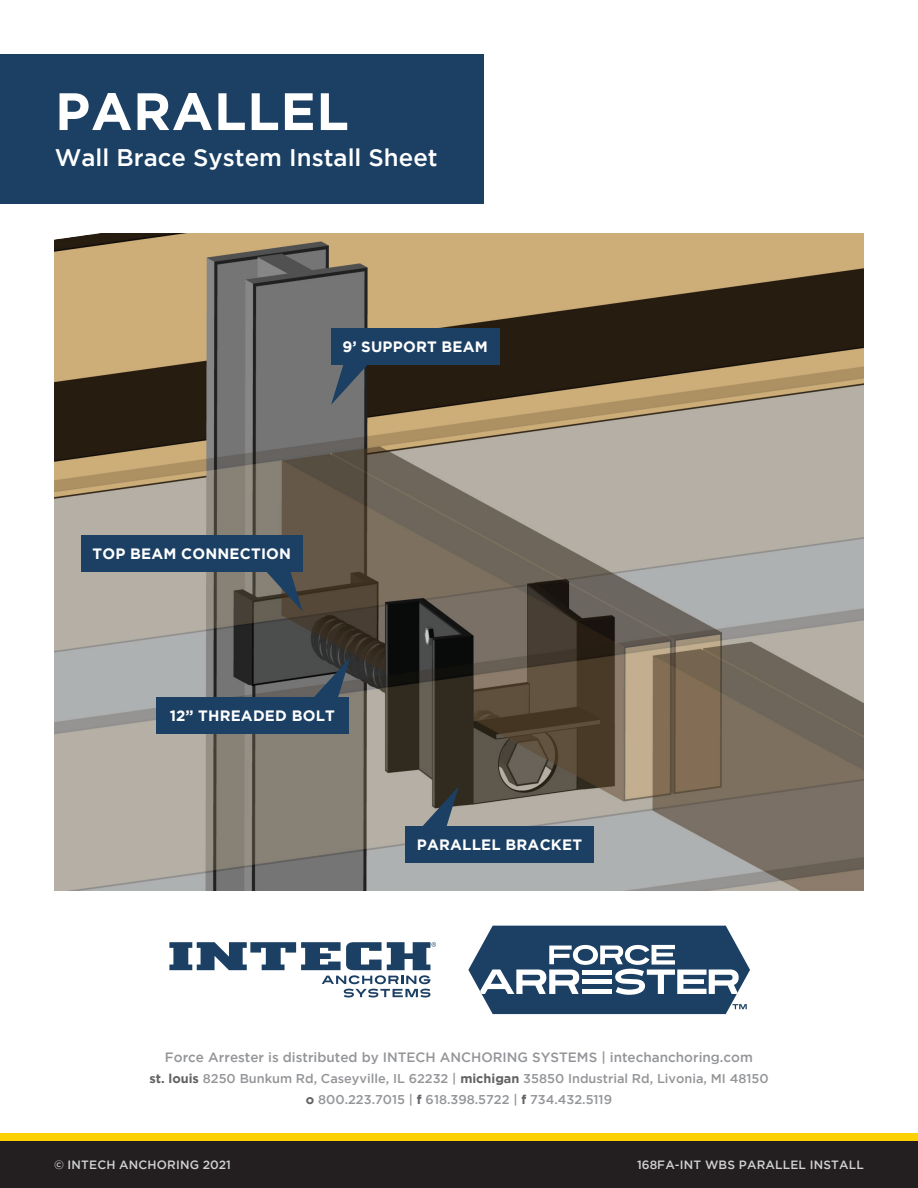
<style>
.page{position:relative;width:918px;height:1188px;background:#fff}
.page>*{position:absolute;margin:0;border:0;box-sizing:border-box;transform-origin:0 0}
.t1{font:700 52.5px "Gotham";letter-spacing:.015em;color:#fff}
.t2{font:500 24px "Gotham";color:#fff}
.t3{font:700 15px "Gotham";letter-spacing:.015em;color:#fff}
.t4{font:500 13.5px "Gotham";color:#939598}
.t5{font:500 12.75px/21px "Gotham";color:#939598;text-align:center}
.t6{font:500 12px "Gotham";letter-spacing:.015em;color:#d1d2d4}
.s1{font-weight:700;color:#636366}
</style>
<div class="page">
<div style="left:0;top:1135px;width:918px;height:53px;background:#231f20"></div>
<div style="left:0;top:1134px;width:918px;height:7px;background:#fed105"></div>
<div style="left:0;top:54px;width:484px;height:149px;background:#1b4064"></div>
<img style="left:54px;top:233px;width:810px;height:658px">
<svg style="left:468px;top:926px;width:282px;height:88px"></svg>
<div style="left:331px;top:328px;width:169px;height:37px;background:#1b4064"></div>
<div style="left:81px;top:535px;width:222px;height:37px;background:#1b4064"></div>
<svg style="left:264px;top:572px;width:39px;height:40px;background:#4e5354"></svg>
<div style="left:405px;top:826px;width:189px;height:37px;background:#1b4064"></div>
<svg style="left:312px;top:657px;width:38px;height:43px;background:#414c57"></svg>
<div style="left:156px;top:697px;width:192px;height:37px;background:#1b4064"></div>
<svg style="left:169px;top:942px;width:267px;height:56px"></svg>
<svg style="left:420px;top:786px;width:39px;height:40px;background:#62696d"></svg>
<svg style="left:331px;top:365px;width:39px;height:40px;background:#4e5862"></svg>
<h1 class="t1" style="left:55px;top:81px;width:295px">PARALLEL</h1>
<h2 class="t2" style="left:55px;top:144px;width:384px">Wall Brace System Install Sheet</h2>
<p class="t3" style="left:342px;top:338px;width:147px">9’ SUPPORT BEAM</p>
<p class="t3" style="left:93px;top:545px;width:200px">TOP BEAM CONNECTION</p>
<p class="t3" style="left:170px;top:707px;width:167px">12” THREADED BOLT</p>
<p class="t3" style="left:417px;top:836px;width:167px">PARALLEL BRACKET</p>
<p class="t4" style="left:165px;top:1049px;width:590px">Force Arrester is distributed by INTECH ANCHORING SYSTEMS | intechanchoring.com</p>
<p class="t5" style="left:149px;top:1067px;width:621px"><span class="s1">st. louis</span> 8250 Bunkum Rd, Caseyville, IL 62232 | <span class="s1">michigan</span> 35850 Industrial Rd, Livonia, MI 48150 <span class="s1">o</span> 800.223.7015 | <span class="s1">f</span> 618.398.5722 | <span class="s1">f</span> 734.432.5119</p>
<p class="t6" style="left:54px;top:1158px;width:179px">© INTECH ANCHORING 2021</p>
<p class="t6" style="left:637px;top:1158px;width:187px">168FA-INT WBS Parallel Insta</p>
<p class="t6" style="left:849px;top:1158px;width:17px">ll</p>
</div>
